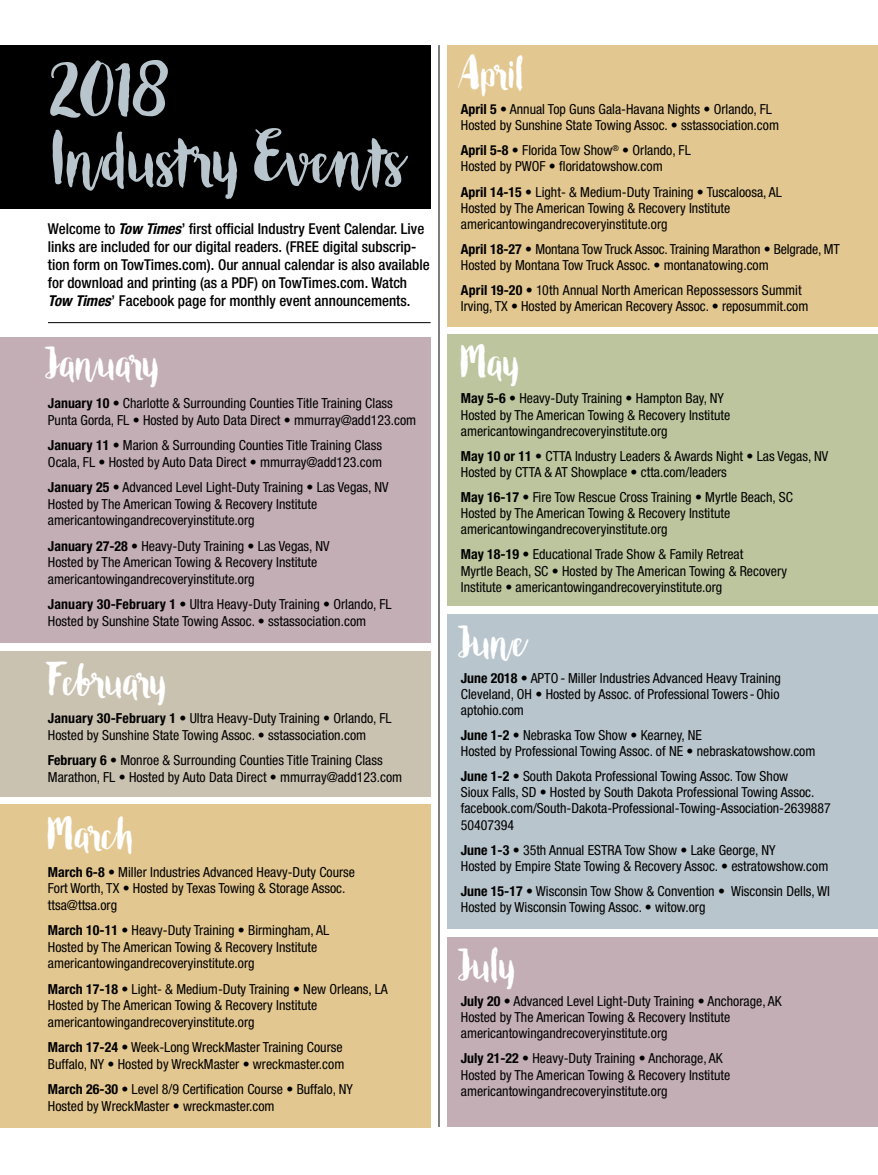
<style>
.page{position:relative;width:878px;height:1175px;background:#fff}
.page>*{position:absolute;margin:0;border:0;box-sizing:border-box;transform-origin:0 0}
.t1{font:63px/66px "Roomfer";letter-spacing:.03em;color:#b9c5cc}
.t2{font:39px "Roomfer";letter-spacing:.035em;color:#fff}
.t3{font:500 condensed 15px/18px "Helvetica Neue LT Std";color:#000}
.t4{font:condensed 13.8px/16px "Helvetica Neue LT Std";color:#000}
.s1{font-weight:700;font-style:italic}
.s2{font-weight:700}
</style>
<div class="page">
<div style="left:447px;top:937px;width:431px;height:190px;background:#c3aeb5"></div>
<div style="left:0;top:45px;width:430px;height:164px;background:#000"></div>
<div style="left:0;top:338px;width:430px;height:305px;background:#c3aeb5"></div>
<div style="left:447px;top:334px;width:431px;height:272px;background:#bdc59e"></div>
<div style="left:0;top:804px;width:430px;height:323px;background:#e3c790"></div>
<div style="left:0;top:651px;width:430px;height:146px;background:#cac2b1"></div>
<div style="left:447px;top:614px;width:431px;height:315px;background:#b9c5cc"></div>
<hr style="left:438px;top:45px;width:1px;height:1082px;background:#000">
<div style="left:447px;top:45px;width:431px;height:281px;background:#e3c790"></div>
<hr style="left:48px;top:322px;width:382px;height:1px;background:#000">
<h1 class="t1" style="left:50px;top:62px;width:354px">2018<br>Industry Events</h1>
<p class="t3" style="left:48px;top:219px;width:383px">Welcome to <span class="s1">Tow Times</span>’ first official Industry Event Calendar. Live links are included for our digital readers. (FREE digital subscrip&shy;tion form on TowTimes.com). Our annual calendar is also available for download and printing (as a PDF) on TowTimes.com. Watch <span class="s1">Tow Times</span>’ Facebook page for monthly event announcements.</p>
<h2 class="t2" style="left:461px;top:50px;width:64px">April</h2>
<p class="t4" style="left:461px;top:101px;width:320px"><span class="s2">April 5</span> • Annual Top Guns Gala-Havana Nights • Orlando, FL<br>Hosted by Sunshine State Towing Assoc. • sstassociation.com</p>
<p class="t4" style="left:461px;top:142px;width:231px"><span class="s2">April 5-8</span> • Florida Tow Show<sup>®</sup> • Orlando, FL<br>Hosted by PWOF • floridatowshow.com</p>
<p class="t4" style="left:461px;top:184px;width:322px"><span class="s2">April 14-15</span> • Light- &amp; Medium-Duty Training • Tuscaloosa, AL<br>Hosted by The American Towing &amp; Recovery Institute americantowingandrecoveryinstitute.org</p>
<p class="t4" style="left:461px;top:241px;width:380px"><span class="s2">April 18-27</span> • Montana Tow Truck Assoc. Training Marathon • Belgrade, MT<br>Hosted by Montana Tow Truck Assoc. • montanatowing.com</p>
<p class="t4" style="left:461px;top:282px;width:349px"><span class="s2">April 19-20</span> • 10th Annual North American Repossessors Summit<br>Irving, TX • Hosted by American Recovery Assoc. • reposummit.com</p>
<h2 class="t2" style="left:48px;top:339px;width:112px">January</h2>
<h2 class="t2" style="left:461px;top:339px;width:60px">May</h2>
<p class="t4" style="left:48px;top:395px;width:370px;line-height:16.5px"><span class="s2">January 10</span> • Charlotte &amp; Surrounding Counties Title Training Class<br>Punta Gorda, FL • Hosted by Auto Data Direct • mmurray@add123.com</p>
<p class="t4" style="left:48px;top:437px;width:335px;line-height:16.5px"><span class="s2">January 11</span> • Marion &amp; Surrounding Counties Title Training Class<br>Ocala, FL • Hosted by Auto Data Direct • mmurray@add123.com</p>
<p class="t4" style="left:48px;top:479px;width:342px;line-height:16.5px"><span class="s2">January 25</span> • Advanced Level Light-Duty Training • Las Vegas, NV<br>Hosted by The American Towing &amp; Recovery Institute americantowingandrecoveryinstitute.org</p>
<p class="t4" style="left:48px;top:537px;width:283px;line-height:16.5px"><span class="s2">January 27-28</span> • Heavy-Duty Training • Las Vegas, NV<br>Hosted by The American Towing &amp; Recovery Institute americantowingandrecoveryinstitute.org</p>
<p class="t4" style="left:48px;top:596px;width:345px;line-height:16.5px"><span class="s2">January 30-February 1</span> • Ultra Heavy-Duty Training • Orlando, FL<br>Hosted by Sunshine State Towing Assoc. • sstassociation.com</p>
<h2 class="t2" style="left:48px;top:657px;width:120px">February</h2>
<p class="t4" style="left:48px;top:710px;width:345px;line-height:16.5px"><span class="s2">January 30-February 1</span> • Ultra Heavy-Duty Training • Orlando, FL<br>Hosted by Sunshine State Towing Assoc. • sstassociation.com</p>
<p class="t4" style="left:48px;top:752px;width:356px;line-height:16.5px"><span class="s2">February 6</span> • Monroe &amp; Surrounding Counties Title Training Class<br>Marathon, FL • Hosted by Auto Data Direct • mmurray@add123.com</p>
<h2 class="t2" style="left:48px;top:811px;width:87px">March</h2>
<p class="t4" style="left:48px;top:863px;width:308px;line-height:16.5px"><span class="s2">March 6-8</span> • Miller Industries Advanced Heavy-Duty Course<br>Fort Worth, TX • Hosted by Texas Towing &amp; Storage Assoc. ttsa@ttsa.org</p>
<p class="t4" style="left:48px;top:921px;width:283px;line-height:16.5px"><span class="s2">March 10-11</span> • Heavy-Duty Training • Birmingham, AL<br>Hosted by The American Towing &amp; Recovery Institute americantowingandrecoveryinstitute.org</p>
<p class="t4" style="left:48px;top:980px;width:341px;line-height:16.5px"><span class="s2">March 17-18</span> • Light- &amp; Medium-Duty Training • New Orleans, LA<br>Hosted by The American Towing &amp; Recovery Institute americantowingandrecoveryinstitute.org</p>
<p class="t4" style="left:48px;top:1038px;width:298px;line-height:16.5px"><span class="s2">March 17-24</span> • Week-Long WreckMaster Training Course<br>Buffalo, NY • Hosted by WreckMaster • wreckmaster.com</p>
<p class="t4" style="left:48px;top:1080px;width:306px;line-height:16.5px"><span class="s2">March 26-30</span> • Level 8/9 Certification Course • Buffalo, NY<br>Hosted by WreckMaster • wreckmaster.com</p>
<p class="t4" style="left:461px;top:390px;width:271px"><span class="s2">May 5-6</span> • Heavy-Duty Training • Hampton Bay, NY<br>Hosted by The American Towing &amp; Recovery Institute americantowingandrecoveryinstitute.org</p>
<p class="t4" style="left:461px;top:448px;width:369px"><span class="s2">May 10 or 11</span> • CTTA Industry Leaders &amp; Awards Night • Las Vegas, NV<br>Hosted by CTTA &amp; AT Showplace • ctta.com/leaders</p>
<p class="t4" style="left:461px;top:489px;width:333px"><span class="s2">May 16-17</span> • Fire Tow Rescue Cross Training • Myrtle Beach, SC<br>Hosted by The American Towing &amp; Recovery Institute americantowingandrecoveryinstitute.org</p>
<p class="t4" style="left:461px;top:546px;width:327px"><span class="s2">May 18-19</span> • Educational Trade Show &amp; Family Retreat<br>Myrtle Beach, SC • Hosted by The American Towing &amp; Recovery<br>Institute • americantowingandrecoveryinstitute.org</p>
<h2 class="t2" style="left:461px;top:618px;width:66px">June</h2>
<p class="t4" style="left:461px;top:669px;width:321px;text-align:justify"><span class="s2">June 2018</span> • APTO - Miller Industries Advanced Heavy Training Cleveland, OH • Hosted by Assoc. of Professional Towers - Ohio aptohio.com</p>
<p class="t4" style="left:461px;top:727px;width:356px"><span class="s2">June 1-2</span> • Nebraska Tow Show • Kearney, NE<br>Hosted by Professional Towing Assoc. of NE • nebraskatowshow.com</p>
<p class="t4" style="left:461px;top:768px;width:371px"><span class="s2">June 1-2</span> • South Dakota Professional Towing Assoc. Tow Show<br>Sioux Falls, SD • Hosted by South Dakota Professional Towing Assoc. facebook.com/South-Dakota-Professional-Towing-Association-2639887<br>50407394</p>
<p class="t4" style="left:461px;top:841px;width:369px"><span class="s2">June 1-3</span> • 35th Annual ESTRA Tow Show • Lake George, NY<br>Hosted by Empire State Towing &amp; Recovery Assoc. • estratowshow.com</p>
<p class="t4" style="left:461px;top:883px;width:370px"><span class="s2">June 15-17</span> • Wisconsin Tow Show &amp; Convention • Wisconsin Dells, WI<br>Hosted by Wisconsin Towing Assoc. • witow.org</p>
<h2 class="t2" style="left:461px;top:942px;width:56px">July</h2>
<p class="t4" style="left:461px;top:993px;width:322px"><span class="s2">July 20</span> • Advanced Level Light-Duty Training • Anchorage, AK<br>Hosted by The American Towing &amp; Recovery Institute americantowingandrecoveryinstitute.org</p>
<p class="t4" style="left:461px;top:1050px;width:271px"><span class="s2">July 21-22</span> • Heavy-Duty Training • Anchorage, AK<br>Hosted by The American Towing &amp; Recovery Institute americantowingandrecoveryinstitute.org</p>
</div>
